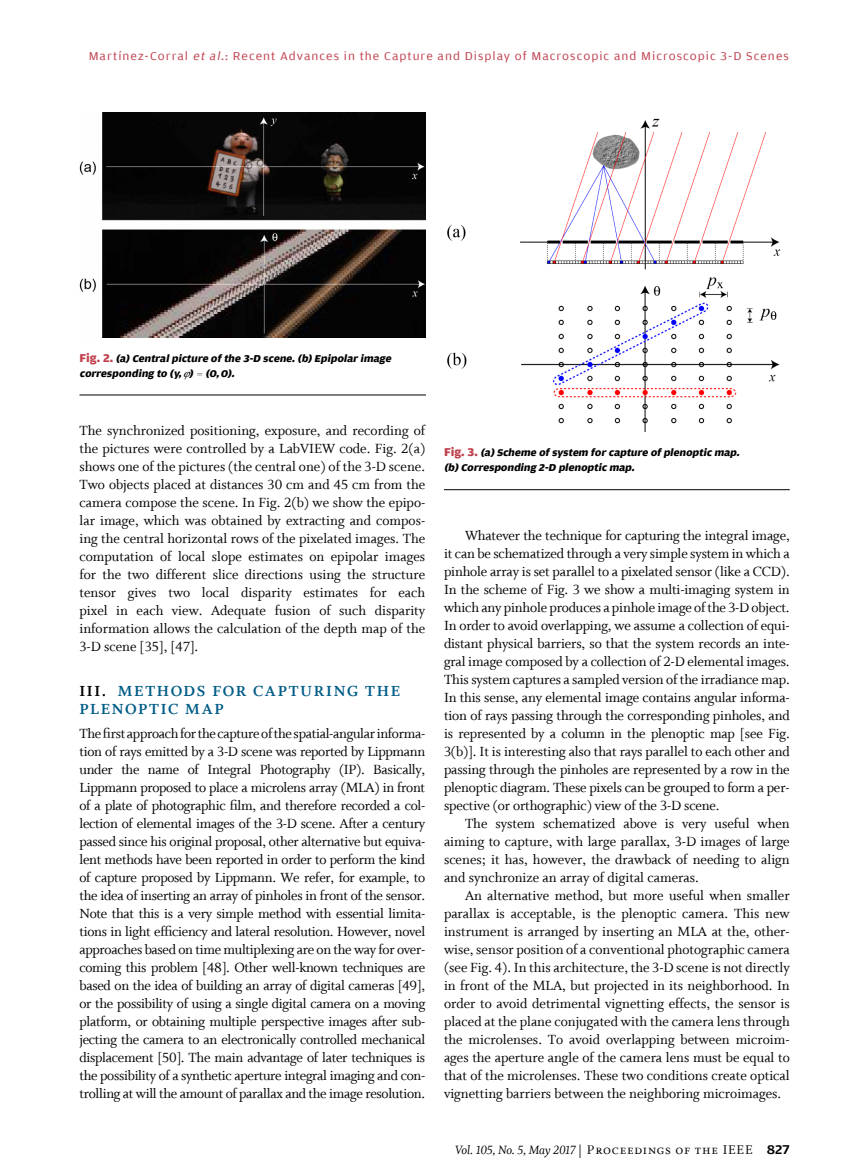
<style>
.page{position:relative;width:864px;height:1174px;background:#fff}
.page>*{position:absolute;margin:0;border:0;box-sizing:border-box;transform-origin:0 0}
.t1{font:16.5px/18px "Whitman Bold LF";letter-spacing:.1em;color:#005c87}
.t2{font:15px/18px "Whitman Roman LF";color:#000;text-align:justify}
.t3{font:13.5px "Whitman Italic LF";letter-spacing:-.02em;color:#000}
.t4{font:12px "Amplitude Wide";letter-spacing:.085em;color:#c1424f}
.t5{font:italic 700 10.5px/15px "Amplitude Wide";color:#000}
.s1{font-style:italic}
.s2{font-style:normal;font-size:12px;color:#c1424f}
.s3{font-family:"Whitman Roman LF";font-weight:400}
.s4{color:#000}
.s5{font-family:"Whitman Small Caps LF";font-size:14.25px}
.s6{font-family:"Amplitude Wide";font-weight:500}
</style>
<div class="page">
<hr style="left:80px;top:395px;width:346px;height:1px;background:#000">
<img style="left:80px;top:112px;width:345px;height:225px">
<hr style="left:444px;top:489px;width:346px;height:1px;background:#000">
<img style="left:447px;top:118px;width:334px;height:314px">
<p class="t4" style="left:89px;top:50px;width:702px">MartõÂnez-Corral <span class="s1">et al</span>.: Recent Advances in the Capture and Display of Macroscopic and Microscopic 3-D Scenes</p>
<p class="t5" style="left:80px;top:351px;width:315px"><span class="s2">F i g . 2 .</span> (a) Centralpicture of the 3-D scene.(b) Epipolar image corresponding to (y, ) <span class="s3">=</span> (0,0).</p>
<p class="t2" style="left:80px;top:422px;width:347px">The synchronized positioning, exposure, and recording of the pictures were controlled by a LabVIEW code. Fig. 2(a) shows one of the pictures (the central one) of the 3-D scene.<br>Two objects placed at distances 30 cm and 45 cm from the camera compose the scene. In Fig. 2(b) we show the epipo&shy;lar image, which was obtained by extracting and compos&shy;ing the central horizontal rows of the pixelated images. The computation of local slope estimates on epipolar images for the two different slice directions using the structure tensor gives two local disparity estimates for each pixel in each view. Adequate fusion of such disparity information allows the calculation of the depth map of the 3-D scene [35], [47].</p>
<p class="t1" style="left:80px;top:682px;width:322px"><span class="s4">III.</span> METHODS FOR CAPTURING THE<br>PLENOPTIC MAP</p>
<p class="t2" style="left:80px;top:725px;width:347px">The first approach for the capture of the spatial-angular informa&shy;tion of rays emitted by a 3-D scene was reported by Lippmann under the name of Integral Photography (IP). Basically, Lippmann proposed to place a microlens array (MLA) in front of a plate of photographic film, and therefore recorded a col&shy;lection of elemental images of the 3-D scene. After a century passed since his original proposal, other alternative but equiva&shy;lent methods have been reported in order to perform the kind of capture proposed by Lippmann. We refer, for example, to the idea of inserting an array of pinholes in front of the sensor.<br>Note that this is a very simple method with essential limita&shy;tions in light efficiency and lateral resolution. However, novel approaches based on time multiplexing are on the way for over&shy;coming this problem [48]. Other well-known techniques are based on the idea of building an array of digital cameras [49], or the possibility of using a single digital camera on a moving platform, or obtaining multiple perspective images after sub&shy;jecting the camera to an electronically controlled mechanical displacement [50]. The main advantage of later techniques is the possibility of a synthetic aperture integral imaging and con&shy;trolling at will the amount of parallax and the image resolution.</p>
<p class="t5" style="left:444px;top:445px;width:299px"><span class="s2">F i g . 3 .</span> (a) Scheme of system for capture of plenoptic map. (b) Corresponding 2-D plenoptic map.</p>
<p class="t2" style="left:444px;top:527px;width:347px;text-indent:21px">Whatever the technique for capturing the integral image, it can be schematized through a very simple system in which a pinhole array is set parallel to a pixelated sensor (like a CCD).<br>In the scheme of Fig. 3 we show a multi-imaging system in which any pinhole produces a pinhole image of the 3-D object.<br>In order to avoid overlapping, we assume a collection of equi&shy;distant physical barriers, so that the system records an inte&shy;gral image composed by a collection of 2-D elemental images.<br>This system captures a sampled version of the irradiance map.<br>In this sense, any elemental image contains angular informa&shy;tion of rays passing through the corresponding pinholes, and is represented by a column in the plenoptic map [see Fig.<br>3(b)]. It is interesting also that rays parallel to each other and passing through the pinholes are represented by a row in the plenoptic diagram. These pixels can be grouped to form a per&shy;spective (or orthographic) view of the 3-D scene.</p>
<p class="t2" style="left:444px;top:815px;width:347px;text-indent:21px">The system schematized above is very useful when aiming to capture, with large parallax, 3-D images of large scenes; it has, however, the drawback of needing to align and synchronize an array of digital cameras.</p>
<p class="t2" style="left:444px;top:887px;width:347px;text-indent:21px">An alternative method, but more useful when smaller parallax is acceptable, is the plenoptic camera. This new instrument is arranged by inserting an MLA at the, other&shy;wise, sensor position of a conventional photographic camera (see Fig. 4). In this architecture, the 3-D scene is not directly in front of the MLA, but projected in its neighborhood. In order to avoid detrimental vignetting effects, the sensor is placed at the plane conjugated with the camera lens through the microlenses. To avoid overlapping between microim&shy;ages the aperture angle of the camera lens must be equal to that of the microlenses. These two conditions create optical vignetting barriers between the neighboring microimages.</p>
<p class="t3" style="left:455px;top:1142px;width:336px">Vol. 105, No. 5, May 2017 | <span class="s5">Proceedings of the IEEE</span> <span class="s6">827</span></p>
</div>
